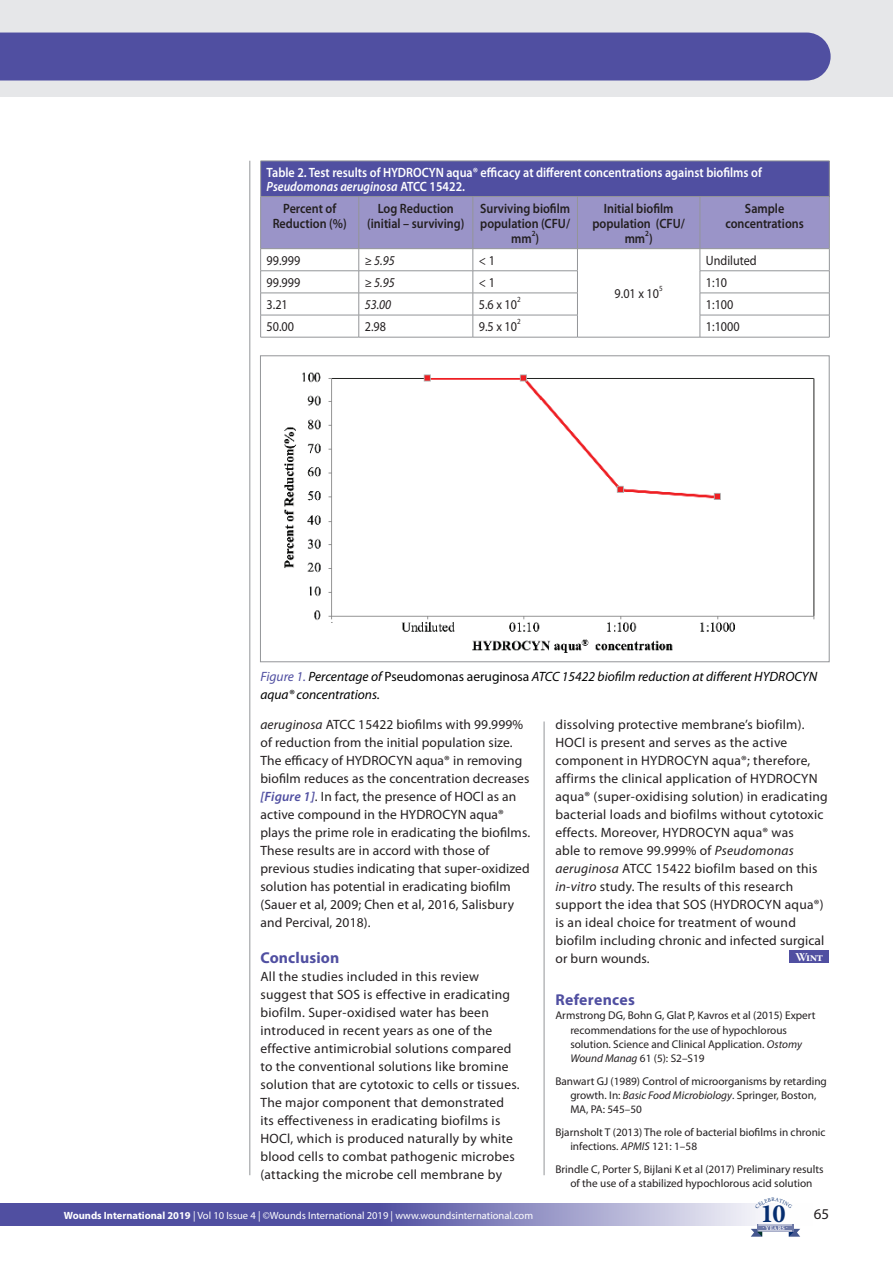
<style>
.page{position:relative;width:893px;height:1263px;background:#fff}
.page>*{position:absolute;margin:0;border:0;box-sizing:border-box;transform-origin:0 0}
.t1{font:700 26.4px "Minion Pro";color:#052d6f}
.t2{font:700 15.75px "Myriad Pro";letter-spacing:.01em;color:#504fa1}
.t3{font:15px "Myriad Pro";color:#231f20}
.t4{font:13.5px/18px "Myriad Pro";letter-spacing:.02em;color:#231f20}
.t5{font:600 13.5px/15px "Myriad Pro";color:#231f20;text-align:center;scale:.9 1}
.t6{font:600 13.5px/13.5px "Myriad Pro";color:#fff;scale:.9 1}
.t7{font:italic 13.5px/18px "Myriad Pro";color:#000}
.t8{font:13.5px "Myriad Pro";letter-spacing:.02em;color:#231f20;scale:.9 1}
.t9{font:italic 13.5px "Myriad Pro";color:#231f20;scale:.9 1}
.t10{font:13.5px "Myriad Pro";color:#231f20;scale:.9 1}
.t11{font:12px "Warnock Pro Bold Subh";color:#fff}
.t12{font:11.25px/14.2px "Myriad Pro";color:#231f20}
.t13{font:10.5px "Myriad Pro";color:#fff}
.t14{font:7.8px "Myriad Pro";color:#231f20;scale:.9 1}
.t15{font:600 7.8px "Myriad Pro";color:#231f20;scale:.9 1}
.t16{font:700 5.85px "Minion Pro";letter-spacing:.04em;color:#fff}
.s1{font-style:italic}
.s2{color:#504fa1}
.s3{font-style:normal}
.s4{font-weight:600;font-style:italic;color:#504fa1}
.s5{font-weight:700}
</style>
<div class="page">
<svg style="left:1px;top:1203px;width:760px;height:23px;background:#7877b6"></svg>
<svg style="left:0;top:1203px;width:1px;height:23px"></svg>
<svg style="left:789px;top:1229px;width:11px;height:8px"></svg>
<div style="left:757px;top:1224px;width:37px;height:8px;background:#6e79a7"></div>
<hr style="left:758px;top:1225px;width:34px;height:1px;background:#fff">
<hr style="left:758px;top:1230px;width:34px;height:1px;background:#fff">
<svg style="left:751px;top:1229px;width:11px;height:8px"></svg>
<div style="left:0;top:0;width:893px;height:97px;background:#e6e7e9"></div>
<hr style="left:544px;top:721px;width:1px;height:454px;background:#939598">
<hr style="left:250px;top:161px;width:1px;height:1014px;background:#939598">
<div style="left:789px;top:950px;width:40px;height:13px;background:#504fa1"></div>
<div style="left:0;top:33px;width:831px;height:48px;background:#504fa1"></div>
<div style="left:261px;top:161px;width:568px;height:36px;background:#504fa1"></div>
<hr style="left:260px;top:161px;width:99px;height:1px;background:#939598">
<hr style="left:260px;top:161px;width:1px;height:35px;background:#939598">
<hr style="left:359px;top:161px;width:114px;height:1px;background:#939598">
<hr style="left:473px;top:161px;width:104px;height:1px;background:#939598">
<hr style="left:577px;top:161px;width:123px;height:1px;background:#939598">
<hr style="left:700px;top:161px;width:129px;height:1px;background:#939598">
<hr style="left:829px;top:161px;width:1px;height:35px;background:#939598">
<hr style="left:260px;top:196px;width:99px;height:1px;background:#939598">
<hr style="left:359px;top:196px;width:114px;height:1px;background:#939598">
<hr style="left:473px;top:196px;width:104px;height:1px;background:#939598">
<hr style="left:577px;top:196px;width:123px;height:1px;background:#939598">
<hr style="left:700px;top:196px;width:129px;height:1px;background:#939598">
<svg style="left:260px;top:197px;width:570px;height:140px"></svg>
<hr style="left:260px;top:337px;width:99px;height:1px;background:#939598">
<hr style="left:359px;top:337px;width:114px;height:1px;background:#939598">
<hr style="left:473px;top:337px;width:104px;height:1px;background:#939598">
<hr style="left:577px;top:337px;width:123px;height:1px;background:#939598">
<hr style="left:700px;top:337px;width:129px;height:1px;background:#939598">
<img style="left:284px;top:372px;width:531px;height:281px">
<div style="left:260px;top:356px;width:569px;height:306px;border:1px solid #939598"></div>
<svg style="left:755px;top:1203px;width:6px;height:6px"></svg>
<p class="t6" style="left:267px;top:165px;width:552px">Table 2. Test results of HYDROCYN aqua® efficacy at different concentrations against biofilms of<br><span class="s1">Pseudomonas aeruginosa</span> ATCC 15422.</p>
<p class="t5" style="left:273px;top:200px;width:84px">Percent of<br>Reduction (%)</p>
<p class="t5" style="left:367px;top:200px;width:110px">Log Reduction (initial – surviving)</p>
<p class="t5" style="left:480px;top:200px;width:102px">Surviving biofilm population (CFU/ mm )</p>
<p class="t5" style="left:592px;top:200px;width:104px">Initial biofilm population (CFU/ mm )</p>
<p class="t5" style="left:725px;top:200px;width:89px">Sample concentrations</p>
<p class="t15" style="left:532px;top:228px;width:6px">2</p>
<p class="t15" style="left:645px;top:228px;width:6px">2</p>
<p class="t8" style="left:267px;top:252px;width:39px">99.999</p>
<p class="t9" style="left:365px;top:252px;width:35px">≥ 5.95</p>
<p class="t8" style="left:479px;top:252px;width:19px">&lt; 1</p>
<p class="t10" style="left:706px;top:252px;width:58px">Undiluted</p>
<p class="t8" style="left:267px;top:274px;width:39px">99.999</p>
<p class="t9" style="left:365px;top:274px;width:35px">≥ 5.95</p>
<p class="t8" style="left:479px;top:274px;width:19px">&lt; 1</p>
<p class="t8" style="left:706px;top:274px;width:25px">1:10</p>
<p class="t8" style="left:267px;top:296px;width:25px">3.21</p>
<p class="t9" style="left:365px;top:296px;width:31px">53.00</p>
<p class="t8" style="left:479px;top:296px;width:44px">5.6 x 10</p>
<p class="t14" style="left:659px;top:284px;width:6px">5</p>
<p class="t8" style="left:615px;top:285px;width:51px">9.01 x 10</p>
<p class="t14" style="left:517px;top:295px;width:6px">2</p>
<p class="t8" style="left:706px;top:296px;width:32px">1:100</p>
<p class="t14" style="left:517px;top:317px;width:6px">2</p>
<p class="t8" style="left:267px;top:318px;width:32px">50.00</p>
<p class="t8" style="left:365px;top:318px;width:25px">2.98</p>
<p class="t8" style="left:479px;top:318px;width:44px">9.5 x 10</p>
<p class="t8" style="left:706px;top:318px;width:39px">1:1000</p>
<p class="t7" style="left:260px;top:667px;width:558px"><span class="s2">Figure 1.</span> Percentage of <span class="s3">Pseudomonas aeruginosa</span> ATCC 15422 biofilm reduction at different HYDROCYN aqua® concentrations.</p>
<p class="t4" style="left:260px;top:715px;width:271px"><span class="s1">aeruginosa</span> ATCC 15422 biofilms with 99.999% of reduction from the initial population size.<br>The efficacy of HYDROCYN aqua® in removing biofilm reduces as the concentration decreases <span class="s4">[Figure 1]</span>. In fact, the presence of HOCl as an active compound in the HYDROCYN aqua® plays the prime role in eradicating the biofilms.<br>These results are in accord with those of previous studies indicating that super-oxidized solution has potential in eradicating biofilm (Sauer et al, 2009; Chen et al, 2016, Salisbury and Percival, 2018).</p>
<p class="t2" style="left:260px;top:947px;width:80px">Conclusion</p>
<p class="t4" style="left:260px;top:967px;width:261px">All the studies included in this review suggest that SOS is effective in eradicating biofilm. Super-oxidised water has been introduced in recent years as one of the effective antimicrobial solutions compared to the conventional solutions like bromine solution that are cytotoxic to cells or tissues.<br>The major component that demonstrated its effectiveness in eradicating biofilms is HOCl, which is produced naturally by white blood cells to combat pathogenic microbes (attacking the microbe cell membrane by</p>
<p class="t4" style="left:555px;top:715px;width:274px">dissolving protective membrane’s biofilm).<br>HOCl is present and serves as the active component in HYDROCYN aqua®; therefore, affirms the clinical application of HYDROCYN aqua® (super-oxidising solution) in eradicating bacterial loads and biofilms without cytotoxic effects. Moreover, HYDROCYN aqua® was<br>able to remove 99.999% of <span class="s1">Pseudomonas aeruginosa</span> ATCC 15422 biofilm based on this <span class="s1">in-vitro</span> study. The results of this research support the idea that SOS (HYDROCYN aqua®) is an ideal choice for treatment of wound biofilm including chronic and infected surgical or burn wounds.</p>
<p class="t11" style="left:795px;top:949px;width:29px">Wint</p>
<p class="t2" style="left:555px;top:989px;width:81px">References</p>
<p class="t12" style="left:570px;top:1008px;width:247px;text-indent:-15px">Armstrong DG, Bohn G, Glat P, Kavros et al (2015) Expert recommendations for the use of hypochlorous solution. Science and Clinical Application. <span class="s1">Ostomy Wound Manag</span> 61 (5): S2–S19</p>
<p class="t12" style="left:570px;top:1074px;width:258px;text-indent:-15px">Banwart GJ (1989) Control of microorganisms by retarding growth. In: <span class="s1">Basic Food Microbiology</span>. Springer, Boston,<br>MA, PA: 545–50</p>
<p class="t12" style="left:570px;top:1125px;width:257px;text-indent:-15px">Bjarnsholt T (2013) The role of bacterial biofilms in chronic infections. <span class="s1">APMIS</span> 121: 1–58</p>
<p class="t12" style="left:555px;top:1162px;width:270px;text-align:center">Brindle C, Porter S, Bijlani K et al (2017) Preliminary results of the use of a stabilized hypochlorous acid solution</p>
<h1 class="t1" style="left:760px;top:1195px;width:27px">10</h1>
<p class="t16" style="left:763px;top:1224px;width:26px">. YEARS .</p>
<p class="t13" style="left:64px;top:1208px;width:471px"><span class="s5">Wounds International 2019</span> | Vol 10 Issue 4 | ©Wounds International 2019 | www.woundsinternational.com</p>
<p class="t3" style="left:814px;top:1204px;width:17px">65</p>
</div>
